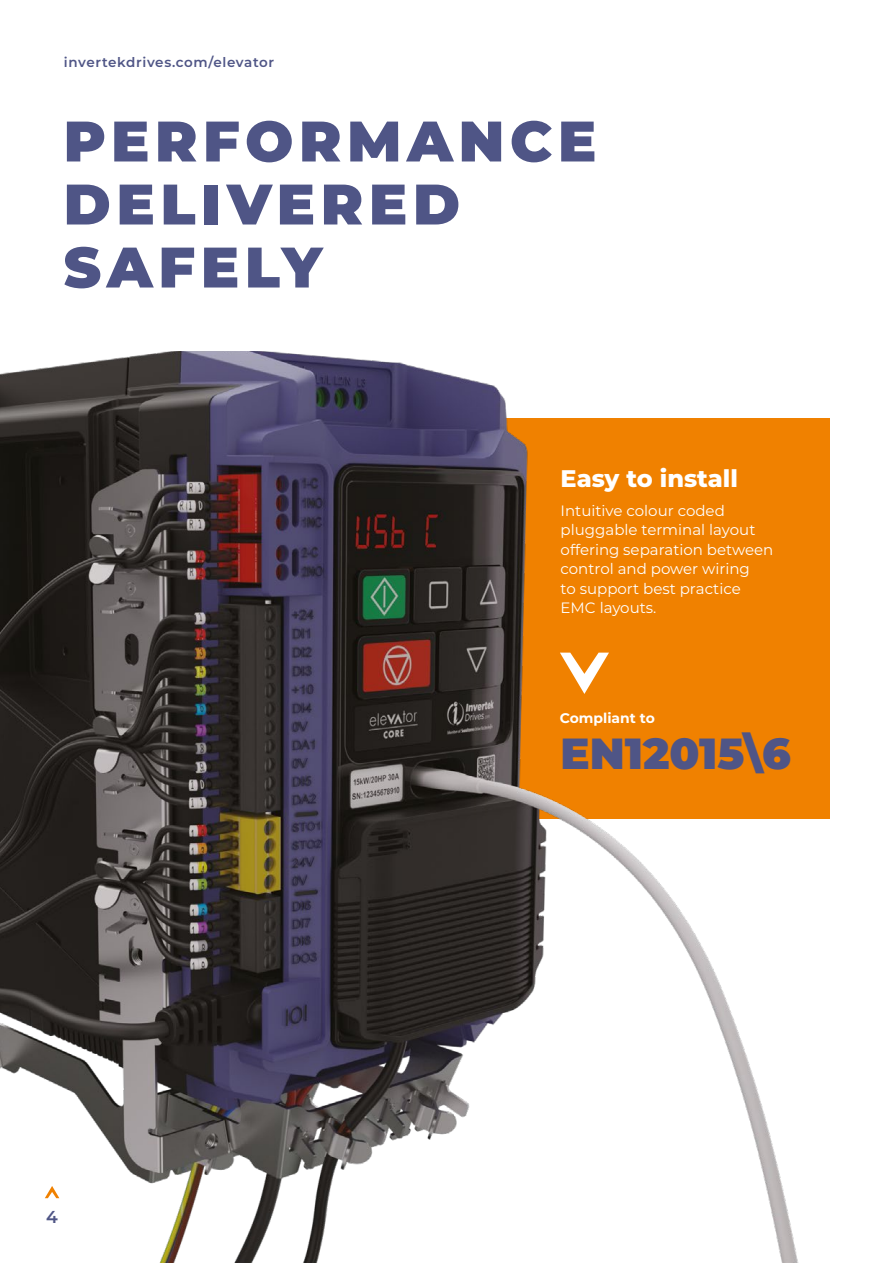
<style>
.page{position:relative;width:893px;height:1263px;background:#fff}
.page>*{position:absolute;margin:0;border:0;box-sizing:border-box;transform-origin:0 0}
.t1{font:900 57px/63px "Montserrat";letter-spacing:.1em;color:#4f5586}
.t2{font:900 43.5px "Montserrat";color:#4f5586}
.t3{font:800 24px "Montserrat";color:#fff}
.t4{font:600 17.25px "Montserrat";color:#4f5586}
.t5{font:15px/19.5px "Montserrat";color:#fff}
.t6{font:700 13.95px "Montserrat";color:#fff}
.t7{font:600 13.5px "Montserrat";letter-spacing:.05em;color:#4f5586}
</style>
<div class="page">
<div style="left:374px;top:419px;width:455px;height:400px;background:#f08100"></div>
<img style="left:0;top:351px;width:810px;height:912px">
<svg style="left:560px;top:653px;width:49px;height:41px"></svg>
<svg style="left:45px;top:1186px;width:14px;height:12px"></svg>
<p class="t7" style="left:64px;top:52px;width:212px">invertekdrives.com/elevator</p>
<p class="t1" style="left:64px;top:106px;width:534px">PERFORMANCE<br>DELIVERED<br>SAFELY</p>
<p class="t3" style="left:561px;top:461px;width:179px">Easy to install</p>
<p class="t5" style="left:561px;top:500px;width:214px">Intuitive colour coded pluggable terminal layout offering separation between control and power wiring<br>to support best practice<br>EMC layouts.</p>
<p class="t6" style="left:560px;top:707px;width:96px">Compliant to</p>
<p class="t4" style="left:46px;top:1205px;width:13px">4</p>
<p class="t2" style="left:561px;top:721px;width:232px">EN12015\6</p>
</div>
